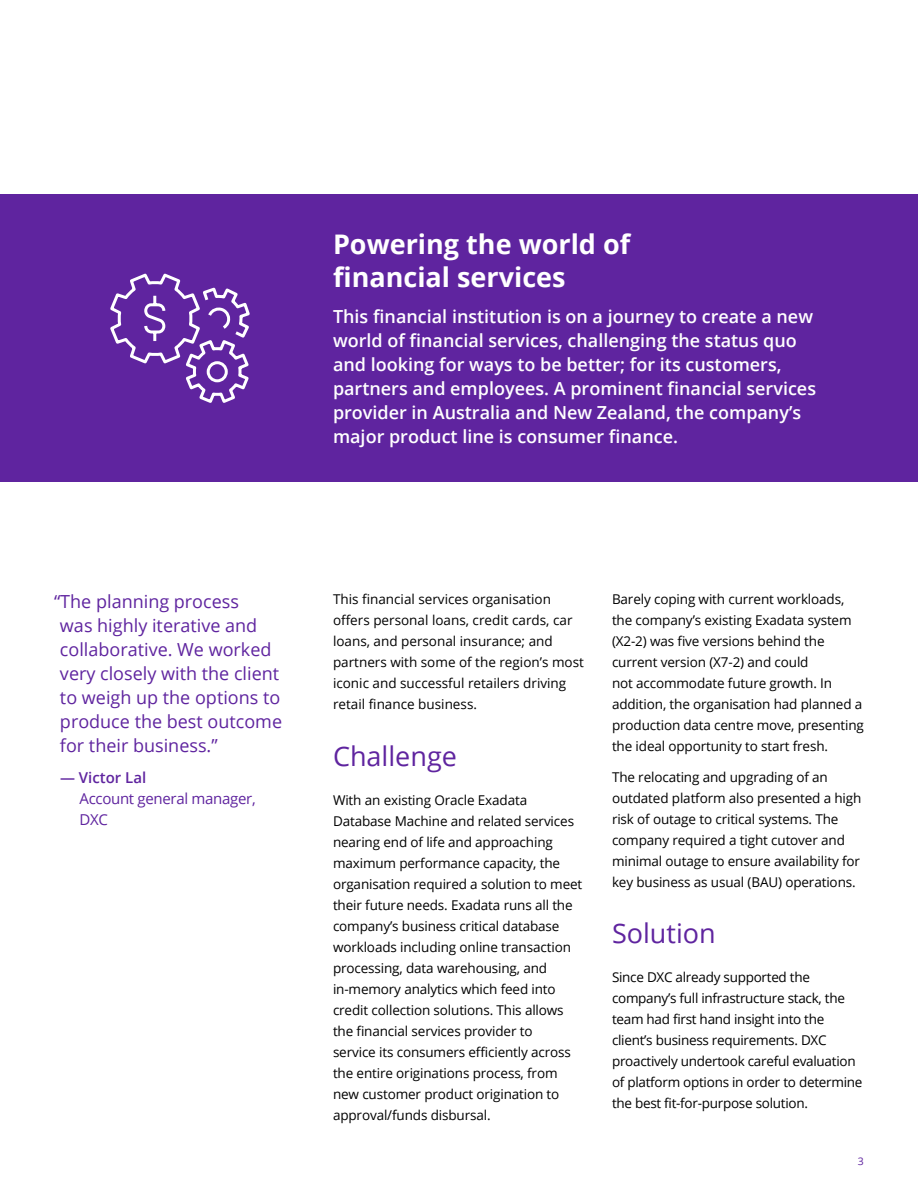
<style>
.page{position:relative;width:918px;height:1188px;background:#fff}
.page>*{position:absolute;margin:0;border:0;box-sizing:border-box;transform-origin:0 0}
.t1{font:700 27px/33px "Open Sans";color:#fff}
.t2{font:27px "Open Sans";color:#5f249f}
.t3{font:600 18px/24px "Open Sans";color:#fff}
.t4{font:18px/24px "Open Sans";color:#5f249f}
.t5{font:15px/21px "Open Sans";letter-spacing:-.02em;color:#5f249f}
.t6{font:600 15px "Open Sans";color:#5f249f}
.t7{font:13.5px/21px "Open Sans";letter-spacing:-.01em;color:#000}
.t8{font:10.5px "Open Sans";color:#5f249f}
</style>
<div class="page">
<div style="left:0;top:194px;width:918px;height:288px;background:#5f249f"></div>
<svg style="left:110px;top:273px;width:140px;height:130px"></svg>
<h1 class="t1" style="left:333px;top:227px;width:299px">Powering the world of financial services</h1>
<p class="t3" style="left:333px;top:304px;width:485px">This financial institution is on a journey to create a new world of financial services, challenging the status quo and looking for ways to be better; for its customers, partners and employees. A prominent financial services provider in Australia and New Zealand, the company’s major product line is consumer finance.</p>
<h2 class="t4" style="left:60px;top:589px;width:224px;text-indent:-6px">“The planning process<br>was highly iterative and collaborative. We worked very closely with the client to weigh up the options to produce the best outcome for their business.”</h2>
<p class="t6" style="left:60px;top:767px;width:88px">— Victor Lal</p>
<p class="t5" style="left:80px;top:787px;width:178px">Account general manager,<br>DXC</p>
<p class="t7" style="left:333px;top:589px;width:252px">This financial services organisation offers personal loans, credit cards, car loans, and personal insurance; and partners with some of the region’s most iconic and successful retailers driving retail finance business.</p>
<h1 class="t2" style="left:333px;top:737px;width:125px">Challenge</h1>
<p class="t7" style="left:333px;top:789px;width:251px">With an existing Oracle Exadata Database Machine and related services nearing end of life and approaching maximum performance capacity, the organisation required a solution to meet their future needs. Exadata runs all the company’s business critical database workloads including online transaction processing, data warehousing, and in-memory analytics which feed into credit collection solutions. This allows the financial services provider to<br>service its consumers efficiently across the entire originations process, from new customer product origination to approval/funds disbursal.</p>
<p class="t7" style="left:612px;top:589px;width:254px">Barely coping with current workloads, the company’s existing Exadata system (X2-2) was five versions behind the current version (X7-2) and could<br>not accommodate future growth. In addition, the organisation had planned a production data centre move, presenting the ideal opportunity to start fresh.</p>
<p class="t7" style="left:612px;top:766px;width:251px">The relocating and upgrading of an outdated platform also presented a high risk of outage to critical systems. The company required a tight cutover and minimal outage to ensure availability for key business as usual (BAU) operations.</p>
<h1 class="t2" style="left:612px;top:915px;width:105px">Solution</h1>
<p class="t7" style="left:612px;top:967px;width:252px">Since DXC already supported the company’s full infrastructure stack, the team had first hand insight into the client’s business requirements. DXC proactively undertook careful evaluation of platform options in order to determine the best fit-for-purpose solution.</p>
<p class="t8" style="left:858px;top:1154px;width:8px">3</p>
</div>
